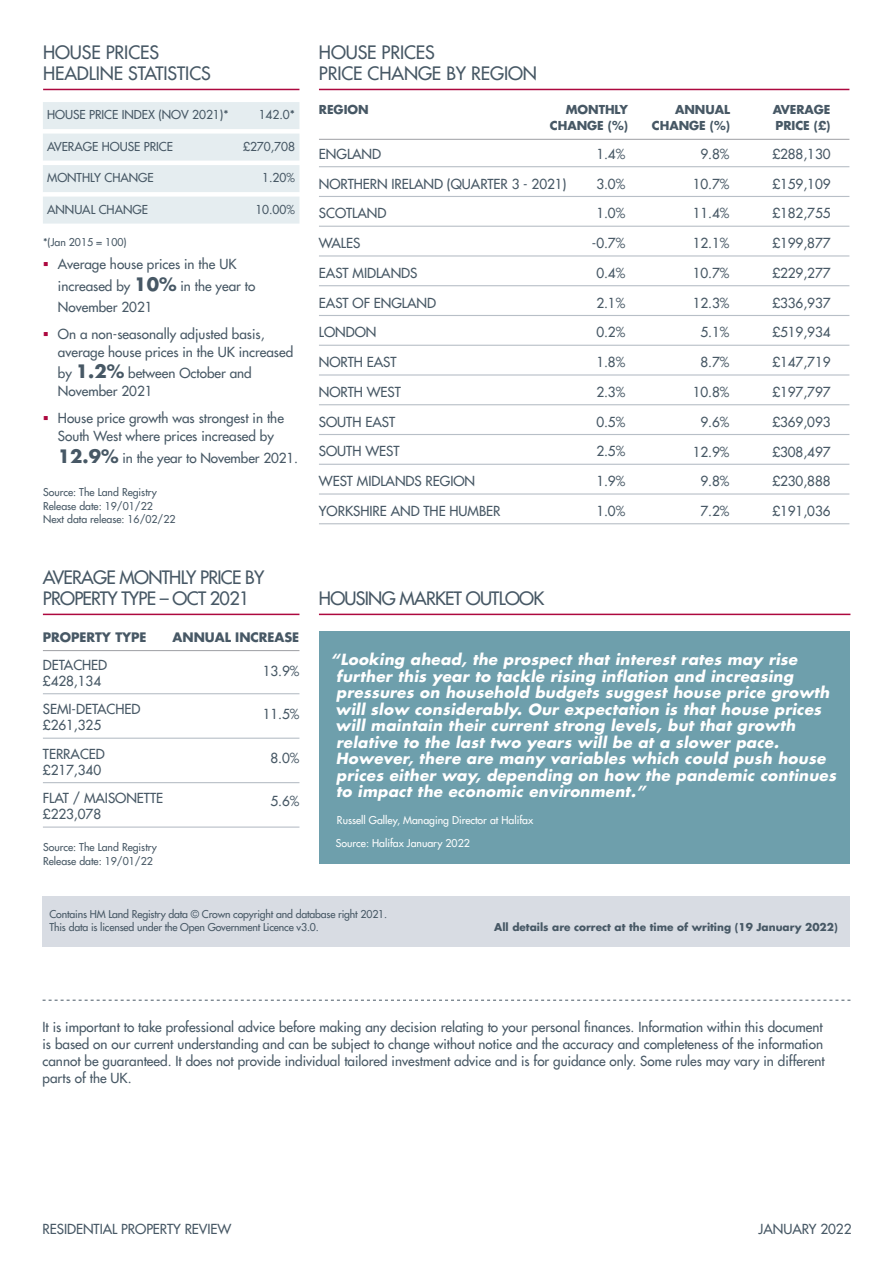
<style>
.page{position:relative;width:893px;height:1263px;background:#fff}
.page>*{position:absolute;margin:0;border:0;box-sizing:border-box;transform-origin:0 0}
.t1{font:18px/21.6px "Futura LT";letter-spacing:-.04em;color:#475865}
.t2{font:18px/21.6px "Futura LT";letter-spacing:-.005em;color:#475865}
.t3{font:italic 700 15px/16.5px "Futura LT";letter-spacing:.02em;color:#fff}
.t4{font:13.5px/16.2px "Futura LT";color:#475865}
.t5{font:700 12.75px "Futura LT";letter-spacing:-.005em;color:#475865}
.t6{font:12px "Futura LT";letter-spacing:-.005em;color:#475865}
.t7{font:700 12px "Futura LT";letter-spacing:-.005em;color:#475865}
.t8{font:10.5px/13.5px "Futura LT";letter-spacing:-.015em;color:#475865}
.t9{font:10.5px "Futura LT";color:#fff}
.t10{font:700 10.5px "Futura LT";color:#475865}
.s1{font-weight:700;font-size:18px}
</style>
<div class="page">
<svg style="left:43px;top:1000px;width:807px;height:1px"></svg>
<hr style="left:43px;top:89px;width:256px;height:1px;background:#ad083f">
<hr style="left:319px;top:89px;width:530px;height:1px;background:#ad083f">
<div style="left:42px;top:896px;width:807px;height:51px;background:#d8dce3"></div>
<div style="left:319px;top:631px;width:530px;height:233px;background:#6e9fac"></div>
<hr style="left:319px;top:166px;width:530px;height:1px;background:#b8bfc7">
<hr style="left:319px;top:196px;width:530px;height:1px;background:#b8bfc7">
<hr style="left:319px;top:226px;width:530px;height:1px;background:#b8bfc7">
<hr style="left:319px;top:255px;width:530px;height:2px;background:#b8bfc7">
<hr style="left:319px;top:285px;width:530px;height:1px;background:#b8bfc7">
<hr style="left:319px;top:315px;width:530px;height:1px;background:#b8bfc7">
<hr style="left:319px;top:345px;width:530px;height:1px;background:#b8bfc7">
<hr style="left:319px;top:374px;width:530px;height:2px;background:#b8bfc7">
<hr style="left:319px;top:404px;width:530px;height:1px;background:#b8bfc7">
<hr style="left:319px;top:434px;width:530px;height:1px;background:#b8bfc7">
<hr style="left:319px;top:464px;width:530px;height:1px;background:#b8bfc7">
<hr style="left:319px;top:493px;width:530px;height:2px;background:#b8bfc7">
<hr style="left:319px;top:523px;width:530px;height:1px;background:#b8bfc7">
<hr style="left:43px;top:693px;width:256px;height:1px;background:#b8bfc7">
<hr style="left:43px;top:738px;width:256px;height:1px;background:#b8bfc7">
<hr style="left:43px;top:782px;width:256px;height:1px;background:#b8bfc7">
<hr style="left:43px;top:826px;width:256px;height:2px;background:#b8bfc7">
<div style="left:43px;top:102px;width:256px;height:27px;background:#e5edf0"></div>
<div style="left:43px;top:134px;width:256px;height:27px;background:#e5edf0"></div>
<div style="left:43px;top:165px;width:256px;height:27px;background:#e5edf0"></div>
<div style="left:43px;top:197px;width:256px;height:27px;background:#e5edf0"></div>
<hr style="left:43px;top:614px;width:256px;height:1px;background:#ad083f">
<hr style="left:319px;top:614px;width:531px;height:1px;background:#ad083f">
<hr style="left:319px;top:139px;width:530px;height:1px;background:#a8a9ad">
<hr style="left:43px;top:650px;width:256px;height:1px;background:#a8a9ad">
<h1 class="t2" style="left:43px;top:41px;width:169px">HOUSE PRICES<br>HEADLINE STATISTICS</h1>
<h1 class="t2" style="left:319px;top:41px;width:220px">HOUSE PRICES<br>PRICE CHANGE BY REGION</h1>
<p class="t6" style="left:47px;top:107px;width:183px">HOUSE PRICE INDEX (NOV 2021)*</p>
<p class="t6" style="left:259px;top:107px;width:38px">142.0*</p>
<p class="t6" style="left:47px;top:138px;width:127px">AVERAGE HOUSE PRICE</p>
<p class="t6" style="left:243px;top:138px;width:53px">£270,708</p>
<p class="t6" style="left:47px;top:170px;width:108px">MONTHLY CHANGE</p>
<p class="t6" style="left:262px;top:170px;width:34px">1.20%</p>
<p class="t6" style="left:47px;top:201px;width:102px">ANNUAL CHANGE</p>
<p class="t6" style="left:255px;top:201px;width:41px">10.00%</p>
<p class="t8" style="left:43px;top:235px;width:85px">*(Jan 2015 = 100)</p>
<p class="t4" style="left:58px;top:253px;width:199px;line-height:21.6px">Average house prices in the UK increased by <span class="s1">10%</span> in the year to<br>November 2021</p>
<p class="t4" style="left:58px;top:325px;width:237px;line-height:18px">On a non-seasonally adjusted basis, average house prices in the UK increased</p>
<p class="t4" style="left:58px;top:364px;width:195px;line-height:18px">by <span class="s1">1.2%</span> between October and<br>November 2021</p>
<p class="t4" style="left:58px;top:409px;width:228px;line-height:18px">House price growth was strongest in the<br>South West where prices increased by</p>
<p class="t4" style="left:58px;top:449px;width:242px"><span class="s1">12.9%</span> in the year to November 2021.</p>
<p class="t8" style="left:43px;top:486px;width:134px">Source: The Land Registry<br>Release date: 19/01/22<br>Next data release: 16/02/22</p>
<h1 class="t1" style="left:43px;top:566px;width:223px">AVERAGE MONTHLY PRICE BY<br>PROPERTY TYPE – OCT 2021</h1>
<p class="t5" style="left:43px;top:628px;width:105px">PROPERTY TYPE</p>
<p class="t5" style="left:173px;top:628px;width:128px">ANNUAL INCREASE</p>
<p class="t4" style="left:43px;top:656px;width:66px">DETACHED £428,134</p>
<p class="t4" style="left:43px;top:701px;width:99px">SEMI-DETACHED £261,325</p>
<p class="t4" style="left:43px;top:745px;width:63px">TERRACED £217,340</p>
<p class="t4" style="left:43px;top:790px;width:122px">FLAT / MAISONETTE £223,078</p>
<p class="t4" style="left:263px;top:663px;width:38px">13.9%</p>
<p class="t4" style="left:263px;top:706px;width:38px">11.5%</p>
<p class="t4" style="left:271px;top:749px;width:30px">8.0%</p>
<p class="t4" style="left:271px;top:793px;width:30px">5.6%</p>
<p class="t7" style="left:319px;top:101px;width:51px">REGION</p>
<p class="t7" style="left:566px;top:101px;width:64px">MONTHLY</p>
<p class="t7" style="left:675px;top:101px;width:56px">ANNUAL</p>
<p class="t7" style="left:773px;top:101px;width:59px">AVERAGE</p>
<p class="t7" style="left:550px;top:118px;width:80px">CHANGE (%)</p>
<p class="t7" style="left:652px;top:118px;width:80px">CHANGE (%)</p>
<p class="t7" style="left:775px;top:118px;width:57px">PRICE (£)</p>
<p class="t4" style="left:319px;top:146px;width:64px">ENGLAND</p>
<p class="t4" style="left:319px;top:175px;width:249px">NORTHERN IRELAND (QUARTER 3 - 2021)</p>
<p class="t4" style="left:319px;top:205px;width:69px">SCOTLAND</p>
<p class="t4" style="left:319px;top:235px;width:43px">WALES</p>
<p class="t4" style="left:319px;top:265px;width:100px">EAST MIDLANDS</p>
<p class="t4" style="left:319px;top:294px;width:119px">EAST OF ENGLAND</p>
<p class="t4" style="left:319px;top:324px;width:59px">LONDON</p>
<p class="t4" style="left:319px;top:354px;width:79px">NORTH EAST</p>
<p class="t4" style="left:319px;top:384px;width:83px">NORTH WEST</p>
<p class="t4" style="left:319px;top:413px;width:78px">SOUTH EAST</p>
<p class="t4" style="left:319px;top:443px;width:82px">SOUTH WEST</p>
<p class="t4" style="left:319px;top:473px;width:158px">WEST MIDLANDS REGION</p>
<p class="t4" style="left:319px;top:503px;width:183px">YORKSHIRE AND THE HUMBER</p>
<p class="t4" style="left:596px;top:146px;width:30px">1.4%</p>
<p class="t4" style="left:596px;top:175px;width:30px">3.0%</p>
<p class="t4" style="left:596px;top:205px;width:30px">1.0%</p>
<p class="t4" style="left:592px;top:235px;width:35px">-0.7%</p>
<p class="t4" style="left:596px;top:265px;width:30px">0.4%</p>
<p class="t4" style="left:596px;top:294px;width:30px">2.1%</p>
<p class="t4" style="left:596px;top:324px;width:30px">0.2%</p>
<p class="t4" style="left:596px;top:354px;width:30px">1.8%</p>
<p class="t4" style="left:596px;top:384px;width:30px">2.3%</p>
<p class="t4" style="left:596px;top:413px;width:30px">0.5%</p>
<p class="t4" style="left:596px;top:443px;width:30px">2.5%</p>
<p class="t4" style="left:596px;top:473px;width:30px">1.9%</p>
<p class="t4" style="left:596px;top:503px;width:30px">1.0%</p>
<h1 class="t1" style="left:319px;top:587px;width:227px">HOUSING MARKET OUTLOOK</h1>
<p class="t4" style="left:700px;top:146px;width:30px">9.8%</p>
<p class="t4" style="left:693px;top:175px;width:38px">10.7%</p>
<p class="t4" style="left:693px;top:205px;width:38px">11.4%</p>
<p class="t4" style="left:693px;top:235px;width:38px">12.1%</p>
<p class="t4" style="left:693px;top:265px;width:38px">10.7%</p>
<p class="t4" style="left:693px;top:294px;width:38px">12.3%</p>
<p class="t4" style="left:700px;top:324px;width:30px">5.1%</p>
<p class="t4" style="left:700px;top:354px;width:30px">8.7%</p>
<p class="t4" style="left:693px;top:384px;width:38px">10.8%</p>
<p class="t4" style="left:700px;top:414px;width:30px">9.6%</p>
<p class="t4" style="left:693px;top:443px;width:38px">12.9%</p>
<p class="t4" style="left:700px;top:473px;width:30px">9.8%</p>
<p class="t4" style="left:700px;top:503px;width:30px">7.2%</p>
<p class="t4" style="left:772px;top:146px;width:60px">£288,130</p>
<p class="t4" style="left:772px;top:176px;width:60px">£159,109</p>
<p class="t4" style="left:772px;top:205px;width:60px">£182,755</p>
<p class="t4" style="left:772px;top:235px;width:60px">£199,877</p>
<p class="t4" style="left:772px;top:265px;width:60px">£229,277</p>
<p class="t4" style="left:772px;top:295px;width:60px">£336,937</p>
<p class="t4" style="left:772px;top:324px;width:60px">£519,934</p>
<p class="t4" style="left:772px;top:354px;width:60px">£147,719</p>
<p class="t4" style="left:772px;top:384px;width:60px">£197,797</p>
<p class="t4" style="left:772px;top:414px;width:60px">£369,093</p>
<p class="t4" style="left:772px;top:443px;width:60px">£308,497</p>
<p class="t4" style="left:772px;top:473px;width:60px">£230,888</p>
<p class="t4" style="left:772px;top:503px;width:60px">£191,036</p>
<p class="t3" style="left:335px;top:651px;width:502px;text-indent:-5px">“Looking ahead, the prospect that interest rates may rise further this year to tackle rising inflation and increasing pressures on household budgets suggest house price growth will slow considerably. Our expectation is that house prices will maintain their current strong levels, but that growth relative to the last two years will be at a slower pace.<br>However, there are many variables which could push house prices either way, depending on how the pandemic continues to impact the economic environment.”</p>
<p class="t9" style="left:337px;top:813px;width:198px">Russell Galley, Managing Director at Halifax</p>
<p class="t8" style="left:43px;top:841px;width:115px">Source: The Land Registry<br>Release date: 19/01/22</p>
<p class="t9" style="left:336px;top:837px;width:135px">Source: Halifax January 2022</p>
<p class="t8" style="left:50px;top:907px;width:339px">Contains HM Land Registry data © Crown copyright and database right 2021.<br>This data is licensed under the Open Government Licence v3.0.</p>
<p class="t10" style="left:494px;top:920px;width:345px">All details are correct at the time of writing (19 January 2022)</p>
<p class="t4" style="left:43px;top:1018px;width:784px;line-height:17.2px">It is important to take professional advice before making any decision relating to your personal finances. Information within this document is based on our current understanding and can be subject to change without notice and the accuracy and completeness of the information cannot be guaranteed. It does not provide individual tailored investment advice and is for guidance only. Some rules may vary in different parts of the UK.</p>
<p class="t4" style="left:43px;top:1221px;width:190px">RESIDENTIAL PROPERTY REVIEW</p>
<p class="t4" style="left:758px;top:1221px;width:94px">JANUARY 2022</p>
</div>
